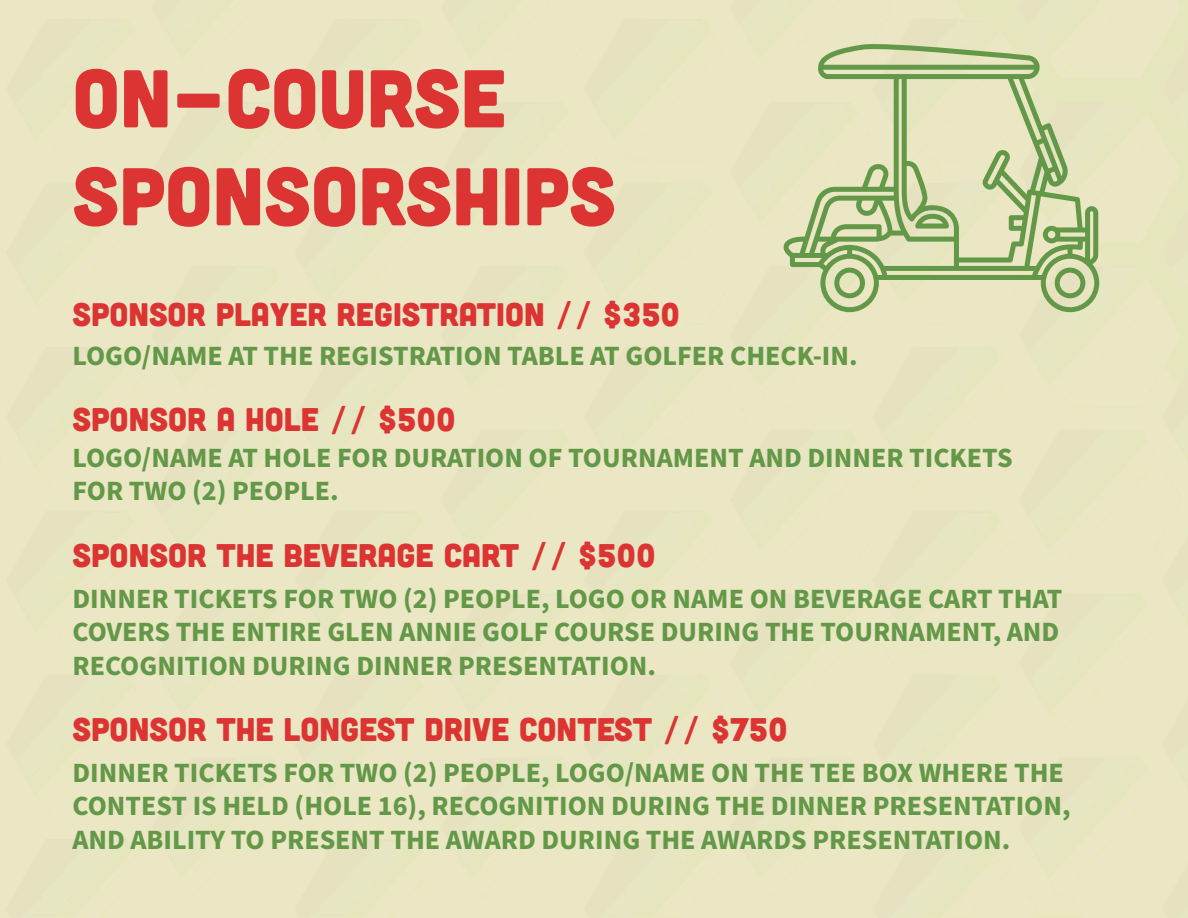
<style>
.page{position:relative;width:1188px;height:918px;background:#fff}
.page>*{position:absolute;margin:0;border:0;box-sizing:border-box;transform-origin:0 0}
.t1{font:81.6px/97.9px "Cubano";color:#db3433}
.t2{font:32.7px "Cubano";color:#db3433}
.t3{font:32.55px "Cubano";color:#db3433}
.t4{font:700 27.9px/33.5px "Source Sans Pro";color:#639848}
</style>
<div class="page">
<svg style="left:782px;top:41px;width:317px;height:271px;background:#cbd4a6"></svg>
<h1 class="t1" style="left:72px;top:46px;width:545px">ON-COURSE<br>SPONSORSHIPS</h1>
<p class="t3" style="left:72px;top:294px;width:609px">SPONSOR PLAYER REGISTRATION // $350</p>
<p class="t4" style="left:72px;top:340px;width:787px">LOGO/NAME AT THE REGISTRATION TABLE AT GOLFER CHECK-IN.</p>
<p class="t2" style="left:72px;top:399px;width:385px">SPONSOR A HOLE // $500</p>
<p class="t4" style="left:72px;top:442px;width:942px">LOGO/NAME AT HOLE FOR DURATION OF TOURNAMENT AND DINNER TICKETS<br>FOR TWO (2) PEOPLE.</p>
<p class="t2" style="left:72px;top:535px;width:585px">SPONSOR THE BEVERAGE CART // $500</p>
<p class="t4" style="left:72px;top:582px;width:991px;text-align:justify">DINNER TICKETS FOR TWO (2) PEOPLE, LOGO OR NAME ON BEVERAGE CART THAT COVERS THE ENTIRE GLEN ANNIE GOLF COURSE DURING THE TOURNAMENT, AND RECOGNITION DURING DINNER PRESENTATION.</p>
<p class="t2" style="left:72px;top:709px;width:717px">SPONSOR THE LONGEST DRIVE CONTEST // $750</p>
<p class="t4" style="left:72px;top:757px;width:1000px">DINNER TICKETS FOR TWO (2) PEOPLE, LOGO/NAME ON THE TEE BOX WHERE THE<br>CONTEST IS HELD (HOLE 16), RECOGNITION DURING THE DINNER PRESENTATION,<br>AND ABILITY TO PRESENT THE AWARD DURING THE AWARDS PRESENTATION.</p>
</div>
